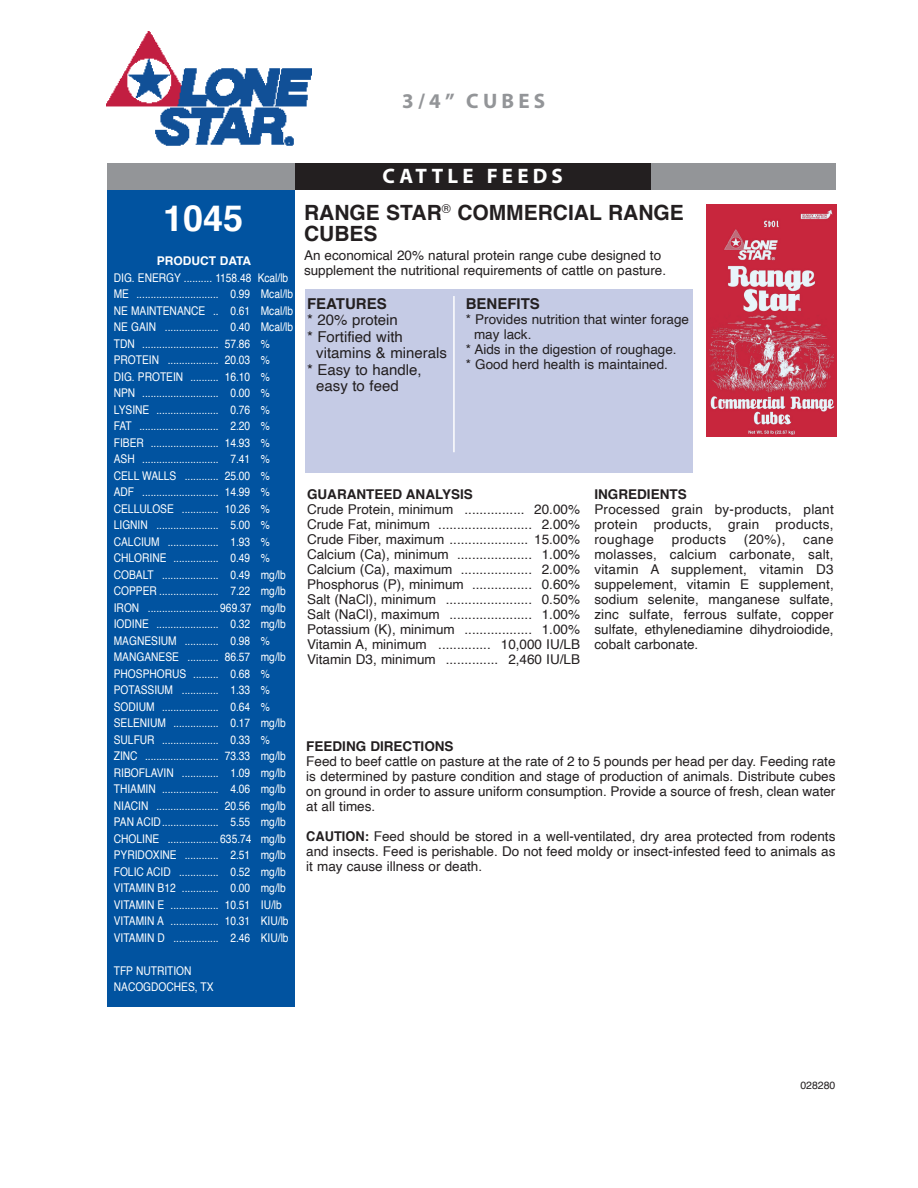
<style>
.page{position:relative;width:918px;height:1188px;background:#fff}
.page>*{position:absolute;margin:0;border:0;box-sizing:border-box;transform-origin:0 0}
.t1{font:700 36px "Helvetica";color:#fff}
.t2{font:700 21px/21px "Helvetica";color:#231f20}
.t3{font:700 21px "Myriad Pro";letter-spacing:.2em;color:#fff}
.t4{font:700 21px "Myriad Pro";letter-spacing:.2em;color:#939598}
.t5{font:15px "Helvetica";color:#231f20}
.t6{font:700 15px "Helvetica";color:#231f20}
.t7{font:13.5px/15px "Helvetica";color:#231f20;text-align:justify}
.t8{font:700 13.5px "Helvetica";color:#231f20}
.t9{font:13.5px "Helvetica";letter-spacing:.025em;color:#231f20}
.t10{font:12px/16.5px "Helvetica";color:#fff;scale:.85 1}
.t11{font:700 12px "Helvetica";color:#fff}
.t12{font:10.5px "Helvetica";color:#231f20}
.s1{font-weight:700}
</style>
<div class="page">
<div style="left:305px;top:289px;width:388px;height:184px;background:#c5cbe5"></div>
<img style="left:107px;top:31px;width:204px;height:115px">
<div style="left:108px;top:190px;width:187px;height:817px;background:#0153a0"></div>
<div style="left:650px;top:164px;width:186px;height:26px;background:#939598"></div>
<div style="left:107px;top:164px;width:188px;height:26px;background:#939598"></div>
<div style="left:295px;top:164px;width:355px;height:26px;background:#231f20"></div>
<hr style="left:453px;top:296px;width:2px;height:156px;background:#fff">
<img style="left:706px;top:204px;width:131px;height:233px">
<h2 class="t4" style="left:402px;top:87px;width:144px">3/4” CUBES</h2>
<h1 class="t1" style="left:163px;top:189px;width:82px">1045</h1>
<p class="t11" style="left:157px;top:251px;width:96px">PRODUCT DATA</p>
<p class="t10" style="left:114px;top:270px;width:212px">DIG. ENERGY .......... 1158.48 Kcal/lb ME ............................. 0.99 Mcal/lb NE MAINTENANCE .. 0.61 Mcal/lb NE GAIN ................... 0.40 Mcal/lb TDN ........................... 57.86 % PROTEIN .................. 20.03 % DIG. PROTEIN .......... 16.10 % NPN ........................... 0.00 % LYSINE ...................... 0.76 %<br>FAT ............................ 2.20 % FIBER ........................ 14.93 % ASH ........................... 7.41 % CELL WALLS ............ 25.00 % ADF ........................... 14.99 % CELLULOSE ............. 10.26 % LIGNIN ...................... 5.00 % CALCIUM .................. 1.93 % CHLORINE ................ 0.49 % COBALT .................... 0.49 mg/lb COPPER ..................... 7.22 mg/lb IRON ......................... 969.37 mg/lb IODINE ...................... 0.32 mg/lb MAGNESIUM ............ 0.98 % MANGANESE ........... 86.57 mg/lb PHOSPHORUS ......... 0.68 % POTASSIUM ............. 1.33 % SODIUM .................... 0.64 % SELENIUM ................ 0.17 mg/lb SULFUR .................... 0.33 % ZINC .......................... 73.33 mg/lb RIBOFLAVIN ............. 1.09 mg/lb THIAMIN .................... 4.06 mg/lb NIACIN ...................... 20.56 mg/lb PAN ACID.................... 5.55 mg/lb CHOLINE .................. 635.74 mg/lb PYRIDOXINE ............ 2.51 mg/lb FOLIC ACID .............. 0.52 mg/lb VITAMIN B12 ............. 0.00 mg/lb VITAMIN E ................. 10.51 IU/lb VITAMIN A ................. 10.31 KIU/lb VITAMIN D ................ 2.46 KIU/lb</p>
<p class="t10" style="left:114px;top:963px;width:119px">TFP NUTRITION<br>NACOGDOCHES, TX</p>
<h2 class="t3" style="left:382px;top:162px;width:182px">CATTLE FEEDS</h2>
<h2 class="t2" style="left:304px;top:202px;width:381px">RANGE STAR<sup>®</sup> COMMERCIAL RANGE<br>CUBES</h2>
<p class="t7" style="left:304px;top:248px;width:364px">An economical 20% natural protein range cube designed to supplement the nutritional requirements of cattle on pasture.</p>
<p class="t6" style="left:307px;top:291px;width:81px">FEATURES</p>
<p class="t5" style="left:307px;top:308px;width:92px">* 20% protein</p>
<p class="t5" style="left:307px;top:325px;width:97px">* Fortified with</p>
<p class="t5" style="left:316px;top:341px;width:132px">vitamins &amp; minerals</p>
<p class="t5" style="left:307px;top:358px;width:116px">* Easy to handle,</p>
<p class="t5" style="left:316px;top:374px;width:84px">easy to feed</p>
<p class="t6" style="left:466px;top:291px;width:76px">BENEFITS</p>
<p class="t7" style="left:466px;top:312px;width:225px">* Provides nutrition that winter forage</p>
<p class="t7" style="left:474px;top:327px;width:59px">may lack.</p>
<p class="t7" style="left:466px;top:342px;width:212px">* Aids in the digestion of roughage.</p>
<p class="t7" style="left:466px;top:357px;width:204px">* Good herd health is maintained.</p>
<p class="t8" style="left:307px;top:483px;width:167px">GUARANTEED ANALYSIS</p>
<p class="t7" style="left:307px;top:502px;width:275px">Crude Protein, minimum ................ 20.00% Crude Fat, minimum ......................... 2.00% Crude Fiber, maximum ..................... 15.00% Calcium (Ca), minimum .................... 1.00% Calcium (Ca), maximum ................... 2.00% Phosphorus (P), minimum ................ 0.60% Salt (NaCl), minimum ....................... 0.50% Salt (NaCl), maximum ...................... 1.00% Potassium (K), minimum .................. 1.00% Vitamin A, minimum .............. 10,000 IU/LB Vitamin D3, minimum .............. 2,460 IU/LB</p>
<p class="t8" style="left:594px;top:483px;width:94px">INGREDIENTS</p>
<p class="t7" style="left:594px;top:502px;width:241px">Processed grain by-products, plant protein products, grain products, roughage</p>
<p class="t9" style="left:672px;top:529px;width:56px">products</p>
<p class="t7" style="left:744px;top:532px;width:43px">(20%),</p>
<p class="t7" style="left:594px;top:532px;width:241px;text-indent:209px">cane molasses, calcium carbonate, salt, vitamin A supplement, vitamin D3 suppelement, vitamin E supplement, sodium selenite, manganese sulfate, zinc sulfate, ferrous sulfate, copper sulfate, ethylenediamine dihydroiodide, cobalt carbonate.</p>
<p class="t8" style="left:306px;top:735px;width:149px">FEEDING DIRECTIONS</p>
<p class="t7" style="left:306px;top:754px;width:531px">Feed to beef cattle on pasture at the rate of 2 to 5 pounds per head per day. Feeding rate is determined by pasture condition and stage of production of animals. Distribute cubes on ground in order to assure uniform consumption. Provide a source of fresh, clean water at all times.</p>
<p class="t7" style="left:306px;top:829px;width:531px"><span class="s1">CAUTION:</span> Feed should be stored in a well-ventilated, dry area protected from rodents and insects. Feed is perishable. Do not feed moldy or insect-infested feed to animals as it may cause illness or death.</p>
<p class="t12" style="left:800px;top:1078px;width:37px">028280</p>
</div>
